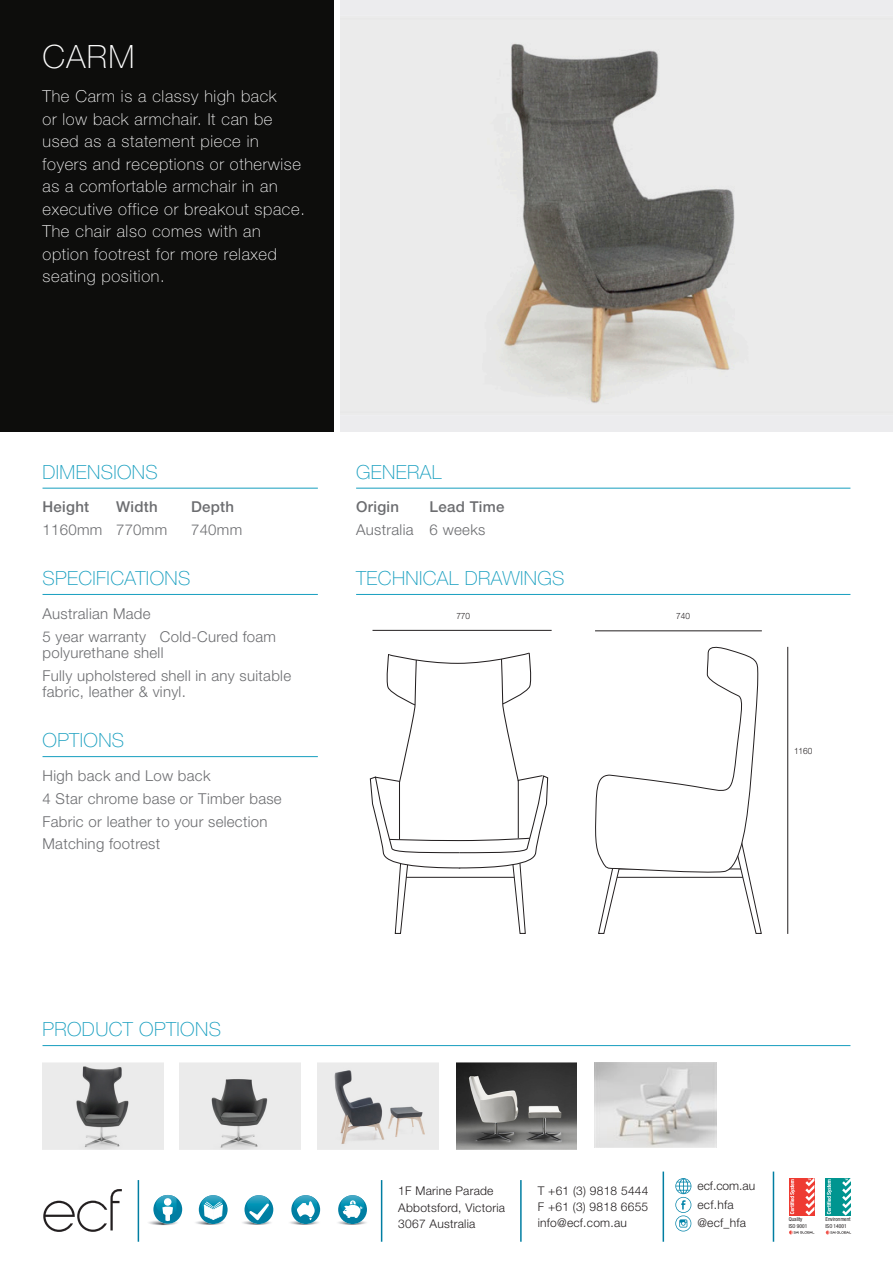
<style>
.page{position:relative;width:893px;height:1263px;background:#fff}
.page>*{position:absolute;margin:0;border:0;box-sizing:border-box;transform-origin:0 0}
.t1{font:100 32.1px "Helvetica Neue";color:#fff}
.RED_heading{font:100 19.5px "Helvetica Neue";letter-spacing:.02em;color:#169ebf}
.t2{font:100 16.5px/22.5px "Helvetica Neue";letter-spacing:.04em;color:#fff}
.body_text{font:300 15px/16.5px "Helvetica Neue";letter-spacing:.02em;color:#6c6d70}
.body_text-2{font:500 15px "Helvetica Neue";letter-spacing:.02em;color:#6c6d70}
.body_text_bold{font:500 15px "Helvetica Neue";letter-spacing:.02em;color:#6c6d70}
.t3{font:300 12px "Helvetica Neue";letter-spacing:.02em;color:#231f20}
.measurements{font:300 8.7px "Helvetica Neue";color:#231f20;scale:.95 1}
.t4{font:condensed 5.4px/6.6px "Helvetica Neue";color:#231f20}
</style>
<div class="page">
<div style="left:0;top:0;width:334px;height:432px;background:#0d0d0c"></div>
<hr style="left:43px;top:488px;width:275px;height:1px;background:#169ebf">
<hr style="left:43px;top:594px;width:275px;height:1px;background:#169ebf">
<hr style="left:43px;top:756px;width:275px;height:1px;background:#169ebf">
<hr style="left:43px;top:1045px;width:807px;height:1px;background:#169ebf">
<hr style="left:356px;top:488px;width:494px;height:1px;background:#169ebf">
<hr style="left:356px;top:594px;width:494px;height:1px;background:#169ebf">
<img style="left:43px;top:1062px;width:120px;height:87px">
<img style="left:318px;top:1062px;width:120px;height:87px">
<img style="left:594px;top:1062px;width:122px;height:85px">
<img style="left:180px;top:1062px;width:120px;height:87px">
<img style="left:456px;top:1062px;width:121px;height:87px">
<div style="left:789px;top:1177px;width:25px;height:38px;background:#ee3b32"></div>
<svg style="left:790px;top:1179px;width:5px;height:35px"></svg>
<svg style="left:805px;top:1177px;width:9px;height:38px"></svg>
<svg style="left:789px;top:1230px;width:25px;height:4px"></svg>
<div style="left:826px;top:1177px;width:25px;height:38px;background:#009590"></div>
<svg style="left:827px;top:1179px;width:5px;height:35px"></svg>
<svg style="left:842px;top:1177px;width:9px;height:38px"></svg>
<svg style="left:826px;top:1230px;width:25px;height:4px"></svg>
<svg style="left:43px;top:1189px;width:79px;height:43px"></svg>
<svg style="left:675px;top:1178px;width:16px;height:53px"></svg>
<img style="left:139px;top:1219px;width:40px;height:6px">
<div style="left:153px;top:1195px;width:29px;height:29px;background:#007ea2;border-radius:50%"></div>
<img style="left:156px;top:1195px;width:21px;height:14px">
<div style="left:164px;top:1198px;width:7px;height:8px;background:#fff;border-radius:50%"></div>
<svg style="left:162px;top:1206px;width:11px;height:15px"></svg>
<img style="left:195px;top:1219px;width:29px;height:6px">
<svg style="left:199px;top:1195px;width:29px;height:29px"></svg>
<img style="left:201px;top:1195px;width:17px;height:19px">
<img style="left:242px;top:1219px;width:29px;height:6px">
<svg style="left:244px;top:1195px;width:29px;height:29px"></svg>
<img style="left:247px;top:1195px;width:22px;height:19px">
<img style="left:290px;top:1219px;width:29px;height:6px">
<svg style="left:291px;top:1195px;width:29px;height:29px"></svg>
<img style="left:294px;top:1195px;width:23px;height:19px">
<img style="left:338px;top:1219px;width:43px;height:7px">
<div style="left:338px;top:1195px;width:29px;height:29px;background:#007ea2;border-radius:50%"></div>
<img style="left:341px;top:1195px;width:23px;height:17px">
<svg style="left:249px;top:1203px;width:20px;height:17px"></svg>
<svg style="left:297px;top:1201px;width:18px;height:19px"></svg>
<svg style="left:343px;top:1196px;width:20px;height:22px"></svg>
<svg style="left:204px;top:1196px;width:19px;height:24px"></svg>
<hr style="left:520px;top:1180px;width:2px;height:62px;background:#007ea2">
<hr style="left:381px;top:1180px;width:1px;height:62px;background:#007ea2">
<hr style="left:138px;top:1180px;width:1px;height:62px;background:#007ea2">
<hr style="left:773px;top:1171px;width:1px;height:71px;background:#007ea2">
<hr style="left:663px;top:1171px;width:1px;height:71px;background:#007ea2">
<div style="left:340px;top:0;width:553px;height:432px;background:#ececee"></div>
<img style="left:493px;top:43px;width:246px;height:360px">
<hr style="left:787px;top:647px;width:1px;height:287px;background:#231f20">
<hr style="left:372px;top:630px;width:180px;height:1px;background:#231f20">
<hr style="left:595px;top:631px;width:167px;height:1px;background:#231f20">
<svg style="left:369px;top:652px;width:180px;height:282px"></svg>
<svg style="left:595px;top:646px;width:167px;height:288px"></svg>
<p class="t1" style="left:43px;top:38px;width:93px">CARM</p>
<p class="t2" style="left:43px;top:85px;width:264px">The Carm is a classy high back<br>or low back armchair. It can be used as a statement piece in foyers and receptions or otherwise as a comfortable armchair in an executive office or breakout space.<br>The chair also comes with an option footrest for more relaxed seating position.</p>
<p class="RED_heading" style="left:43px;top:461px;width:117px">DIMENSIONS</p>
<p class="body_text-2" style="left:43px;top:498px;width:48px">Height</p>
<p class="body_text-2" style="left:116px;top:498px;width:43px">Width</p>
<p class="body_text-2" style="left:191px;top:498px;width:45px">Depth</p>
<p class="body_text" style="left:43px;top:521px;width:126px">1160mm 770mm</p>
<p class="body_text" style="left:191px;top:521px;width:53px">740mm</p>
<p class="RED_heading" style="left:43px;top:567px;width:149px">SPECIFICATIONS</p>
<p class="body_text" style="left:43px;top:605px;width:110px">Australian Made</p>
<p class="body_text" style="left:43px;top:628px;width:235px">5 year warranty Cold-Cured foam polyurethane shell</p>
<p class="body_text" style="left:43px;top:667px;width:250px">Fully upholstered shell in any suitable fabric, leather &amp; vinyl.</p>
<p class="RED_heading" style="left:43px;top:729px;width:83px">OPTIONS</p>
<p class="body_text" style="left:43px;top:767px;width:170px">High back and Low back</p>
<p class="body_text" style="left:43px;top:790px;width:241px">4 Star chrome base or Timber base</p>
<p class="body_text" style="left:43px;top:813px;width:227px">Fabric or leather to your selection</p>
<p class="body_text" style="left:43px;top:835px;width:119px">Matching footrest</p>
<p class="RED_heading" style="left:356px;top:461px;width:87px">GENERAL</p>
<p class="body_text_bold" style="left:356px;top:498px;width:44px">Origin</p>
<p class="body_text_bold" style="left:430px;top:498px;width:76px">Lead Time</p>
<p class="body_text" style="left:356px;top:521px;width:131px">Australia 6 weeks</p>
<p class="RED_heading" style="left:356px;top:567px;width:210px">TECHNICAL DRAWINGS</p>
<p class="measurements" style="left:456px;top:611px;width:16px">770</p>
<p class="measurements" style="left:676px;top:611px;width:16px">740</p>
<p class="measurements" style="left:794px;top:745px;width:21px">1160</p>
<p class="RED_heading" style="left:43px;top:1018px;width:180px">PRODUCT OPTIONS</p>
<p class="t3" style="left:398px;top:1184px;width:97px">1F Marine Parade</p>
<p class="t3" style="left:398px;top:1200px;width:108px">Abbotsford, Victoria</p>
<p class="t3" style="left:398px;top:1216px;width:79px">3067 Australia</p>
<p class="t3" style="left:538px;top:1183px;width:112px">T +61 (3) 9818 5444</p>
<p class="t3" style="left:538px;top:1200px;width:112px">F +61 (3) 9818 6655</p>
<p class="t3" style="left:538px;top:1216px;width:91px">info@ecf.com.au</p>
<p class="t3" style="left:697px;top:1178px;width:59px">ecf.com.au</p>
<p class="t3" style="left:697px;top:1197px;width:38px">ecf.hfa</p>
<p class="t3" style="left:697px;top:1216px;width:50px">@ecf_hfa</p>
<p class="t4" style="left:789px;top:1216px;width:20px">Quality<br>ISO 9001</p>
<p class="t4" style="left:825px;top:1216px;width:27px">Environment<br>ISO 14001</p>
</div>
